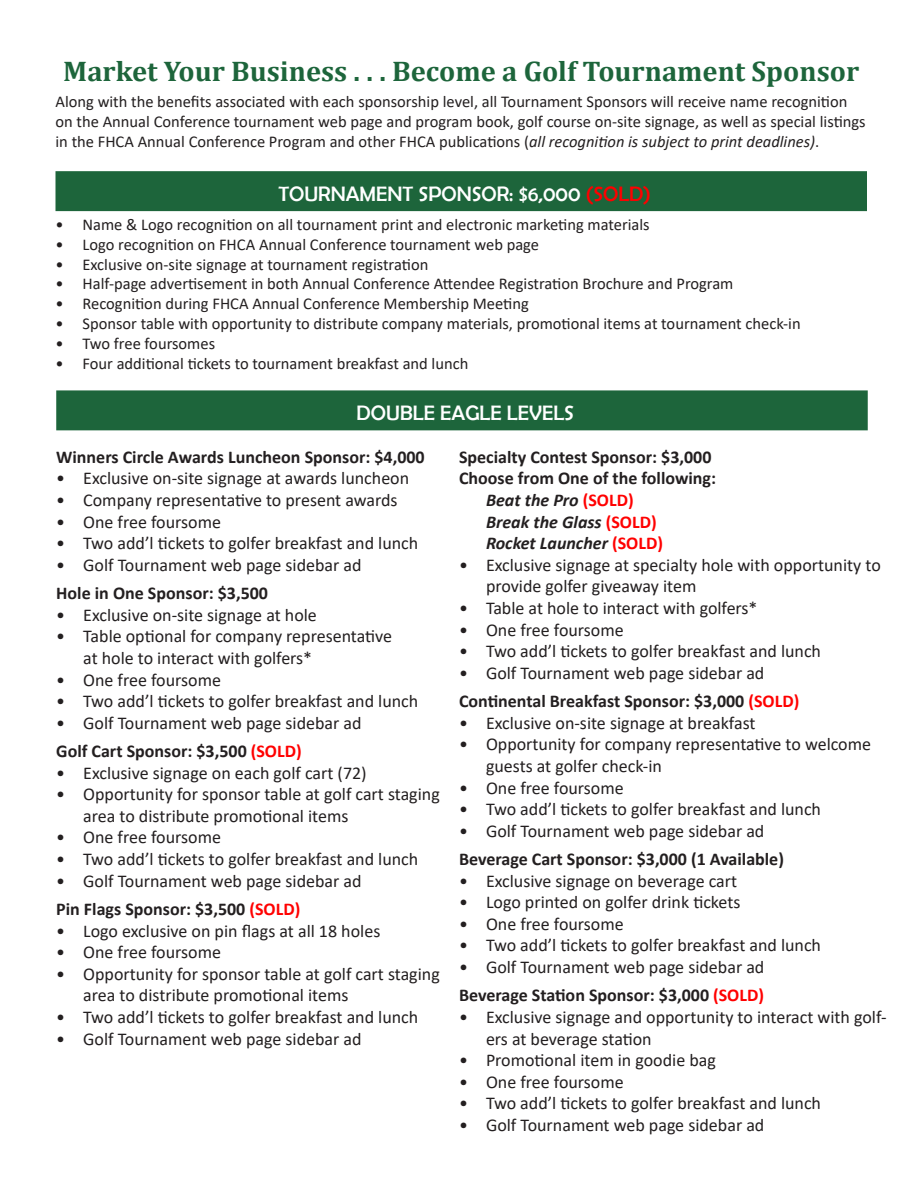
<style>
.page{position:relative;width:918px;height:1188px;background:#fff}
.page>*{position:absolute;margin:0;border:0;box-sizing:border-box;transform-origin:0 0}
.t1{font:700 28.5px "Cambria";color:#1d653b}
.t2{font:21px "Berlin Sans FB";color:#fff}
.t3{font:18px/21.6px "Calibri";color:#231f20}
.t4{font:700 18px "Calibri";color:#231f20}
.t5{font:italic 700 18px "Calibri";color:#231f20}
.t6{font:16.5px/19.8px "Calibri";color:#231f20}
.s1{font-style:italic}
.s2{color:#f00}
.s3{font-style:normal;color:#f00}
</style>
<div class="page">
<div style="left:56px;top:172px;width:810px;height:38px;background:#1d653b"></div>
<div style="left:56px;top:171px;width:811px;height:40px;border:2px solid #1d653b"></div>
<div style="left:57px;top:391px;width:810px;height:39px;background:#1d653b"></div>
<div style="left:56px;top:390px;width:812px;height:40px;border:2px solid #1d653b"></div>
<p class="t1" style="left:63px;top:51px;width:797px">Market Your Business . . . Become a Golf Tournament Sponsor</p>
<p class="t6" style="left:56px;top:91px;width:812px">Along with the benefits associated with each sponsorship level, all Tournament Sponsors will receive name recognition on the Annual Conference tournament web page and program book, golf course on-site signage, as well as special listings in the FHCA Annual Conference Program and other FHCA publications (<span class="s1">all recognition is subject to print deadlines)</span>.</p>
<p class="t2" style="left:278px;top:182px;width:374px">TOURNAMENT SPONSOR: $6,000 <span class="s2">(SOLD)</span></p>
<p class="t6" style="left:56px;top:214px;width:596px">• Name &amp; Logo recognition on all tournament print and electronic marketing materials</p>
<p class="t6" style="left:56px;top:234px;width:485px">• Logo recognition on FHCA Annual Conference tournament web page</p>
<p class="t6" style="left:56px;top:254px;width:374px">• Exclusive on-site signage at tournament registration</p>
<p class="t6" style="left:56px;top:274px;width:679px">• Half-page advertisement in both Annual Conference Attendee Registration Brochure and Program</p>
<p class="t6" style="left:56px;top:293px;width:475px">• Recognition during FHCA Annual Conference Membership Meeting</p>
<p class="t6" style="left:56px;top:313px;width:747px">• Sponsor table with opportunity to distribute company materials, promotional items at tournament check-in</p>
<p class="t6" style="left:56px;top:333px;width:161px">• Two free foursomes</p>
<p class="t6" style="left:56px;top:353px;width:414px">• Four additional tickets to tournament breakfast and lunch</p>
<p class="t2" style="left:357px;top:401px;width:219px">DOUBLE EAGLE LEVELS</p>
<p class="t4" style="left:56px;top:444px;width:370px">Winners Circle Awards Luncheon Sponsor: $4,000</p>
<p class="t3" style="left:56px;top:467px;width:355px">• Exclusive on-site signage at awards luncheon</p>
<p class="t3" style="left:56px;top:489px;width:343px">• Company representative to present awards</p>
<p class="t3" style="left:56px;top:510px;width:166px">• One free foursome</p>
<p class="t3" style="left:56px;top:532px;width:364px">• Two add’l tickets to golfer breakfast and lunch</p>
<p class="t3" style="left:56px;top:554px;width:307px">• Golf Tournament web page sidebar ad</p>
<p class="t4" style="left:56px;top:580px;width:213px">Hole in One Sponsor: $3,500</p>
<p class="t3" style="left:56px;top:604px;width:262px">• Exclusive on-site signage at hole</p>
<p class="t3" style="left:83px;top:625px;width:310px;text-indent:-27px">• Table optional for company representative at hole to interact with golfers*</p>
<p class="t3" style="left:56px;top:668px;width:166px">• One free foursome</p>
<p class="t3" style="left:56px;top:690px;width:364px">• Two add’l tickets to golfer breakfast and lunch</p>
<p class="t3" style="left:56px;top:712px;width:307px">• Golf Tournament web page sidebar ad</p>
<p class="t4" style="left:56px;top:738px;width:247px">Golf Cart Sponsor: $3,500 <span class="s2">(SOLD)</span></p>
<p class="t3" style="left:56px;top:761px;width:312px">• Exclusive signage on each golf cart (72)</p>
<p class="t3" style="left:83px;top:783px;width:358px;text-indent:-27px">• Opportunity for sponsor table at golf cart staging area to distribute promotional items</p>
<p class="t3" style="left:56px;top:826px;width:166px">• One free foursome</p>
<p class="t3" style="left:56px;top:848px;width:364px">• Two add’l tickets to golfer breakfast and lunch</p>
<p class="t3" style="left:56px;top:869px;width:307px">• Golf Tournament web page sidebar ad</p>
<p class="t4" style="left:56px;top:896px;width:246px">Pin Flags Sponsor: $3,500 <span class="s2">(SOLD)</span></p>
<p class="t3" style="left:56px;top:919px;width:326px">• Logo exclusive on pin flags at all 18 holes</p>
<p class="t3" style="left:56px;top:941px;width:166px">• One free foursome</p>
<p class="t3" style="left:83px;top:963px;width:358px;text-indent:-27px">• Opportunity for sponsor table at golf cart staging area to distribute promotional items</p>
<p class="t3" style="left:56px;top:1006px;width:364px">• Two add’l tickets to golfer breakfast and lunch</p>
<p class="t3" style="left:56px;top:1027px;width:307px">• Golf Tournament web page sidebar ad</p>
<p class="t4" style="left:459px;top:444px;width:254px">Specialty Contest Sponsor: $3,000</p>
<p class="t4" style="left:459px;top:466px;width:259px">Choose from One of the following:</p>
<p class="t5" style="left:486px;top:487px;width:149px">Beat the Pro <span class="s3">(SOLD)</span></p>
<p class="t5" style="left:486px;top:509px;width:172px">Break the Glass <span class="s3">(SOLD)</span></p>
<p class="t5" style="left:486px;top:530px;width:178px">Rocket Launcher <span class="s3">(SOLD)</span></p>
<p class="t3" style="left:486px;top:554px;width:396px;text-indent:-27px">• Exclusive signage at specialty hole with opportunity to provide golfer giveaway item</p>
<p class="t3" style="left:459px;top:597px;width:300px">• Table at hole to interact with golfers*</p>
<p class="t3" style="left:459px;top:618px;width:166px">• One free foursome</p>
<p class="t3" style="left:459px;top:640px;width:364px">• Two add’l tickets to golfer breakfast and lunch</p>
<p class="t3" style="left:459px;top:662px;width:307px">• Golf Tournament web page sidebar ad</p>
<p class="t4" style="left:459px;top:688px;width:342px">Continental Breakfast Sponsor: $3,000 <span class="s2">(SOLD)</span></p>
<p class="t3" style="left:459px;top:712px;width:298px">• Exclusive on-site signage at breakfast</p>
<p class="t3" style="left:486px;top:733px;width:387px;text-indent:-27px">• Opportunity for company representative to welcome guests at golfer check-in</p>
<p class="t3" style="left:459px;top:776px;width:166px">• One free foursome</p>
<p class="t3" style="left:459px;top:798px;width:364px">• Two add’l tickets to golfer breakfast and lunch</p>
<p class="t3" style="left:459px;top:820px;width:307px">• Golf Tournament web page sidebar ad</p>
<p class="t4" style="left:459px;top:846px;width:326px">Beverage Cart Sponsor: $3,000 (1 Available)</p>
<p class="t3" style="left:459px;top:869px;width:280px">• Exclusive signage on beverage cart</p>
<p class="t3" style="left:459px;top:891px;width:283px">• Logo printed on golfer drink tickets</p>
<p class="t3" style="left:459px;top:913px;width:166px">• One free foursome</p>
<p class="t3" style="left:459px;top:934px;width:364px">• Two add’l tickets to golfer breakfast and lunch</p>
<p class="t3" style="left:459px;top:956px;width:307px">• Golf Tournament web page sidebar ad</p>
<p class="t4" style="left:459px;top:983px;width:307px">Beverage Station Sponsor: $3,000 <span class="s2">(SOLD)</span></p>
<p class="t3" style="left:486px;top:1006px;width:402px;text-indent:-27px">• Exclusive signage and opportunity to interact with golf&shy;ers at beverage station</p>
<p class="t3" style="left:459px;top:1049px;width:258px">• Promotional item in goodie bag</p>
<p class="t3" style="left:459px;top:1071px;width:166px">• One free foursome</p>
<p class="t3" style="left:459px;top:1092px;width:364px">• Two add’l tickets to golfer breakfast and lunch</p>
<p class="t3" style="left:459px;top:1114px;width:307px">• Golf Tournament web page sidebar ad</p>
</div>
